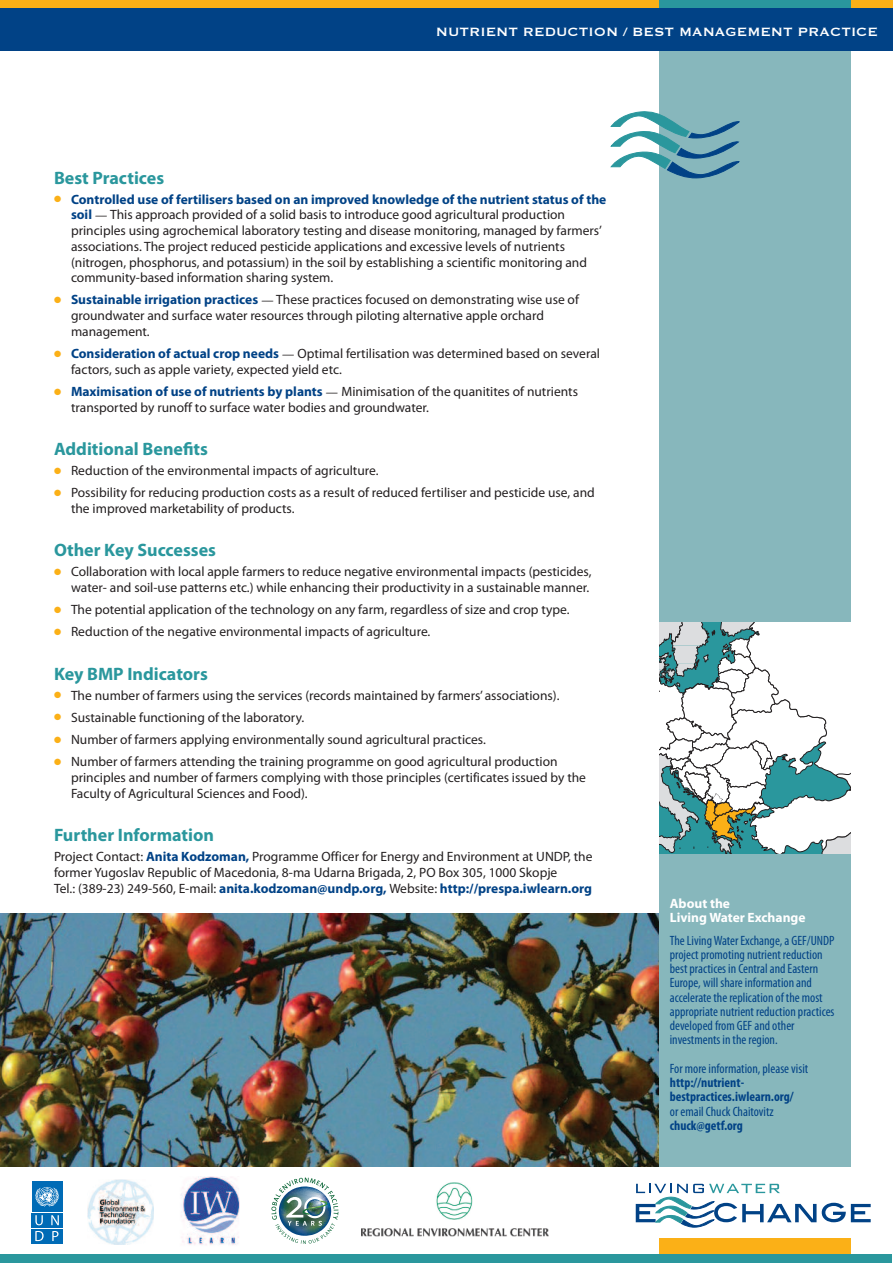
<style>
.page{position:relative;width:893px;height:1263px;background:#fff}
.page>*{position:absolute;margin:0;border:0;box-sizing:border-box;transform-origin:0 0}
.t1{font:700 18px "Myriad Pro";color:#2a979d}
.t2{font:15.75px "Copperplate";color:#fff}
.t3{font:13.5px/15.8px "Myriad Pro";color:#231f20}
.t4{font:condensed 13.5px/14.2px "Myriad Pro";color:#014286}
.t5{font:700 condensed 13.5px/14.2px "Myriad Pro";color:#014286}
.t6{font:700 13.5px/14.2px "Myriad Pro";color:#fff}
.s1{color:#fbb017}
.s2{font-weight:700;color:#014286}
.s3{font-family:"Garamond Premr Pro"}
</style>
<div class="page">
<img style="left:0;top:914px;width:659px;height:253px">
<div style="left:659px;top:48px;width:191px;height:1214px;background:#87b7bc"></div>
<div style="left:0;top:0;width:893px;height:9px;background:#fbb017"></div>
<div style="left:659px;top:0;width:191px;height:9px;background:#2a979d"></div>
<div style="left:659px;top:1236px;width:191px;height:27px;background:#fbb017"></div>
<div style="left:20px;top:1167px;width:859px;height:70px;background:#fff"></div>
<svg style="left:636px;top:1184px;width:180px;height:43px"></svg>
<svg style="left:822px;top:1203px;width:49px;height:19px"></svg>
<div style="left:0;top:9px;width:893px;height:42px;background:#014286"></div>
<svg style="left:610px;top:111px;width:130px;height:67px"></svg>
<div style="left:0;top:1254px;width:892px;height:9px;background:#2a979d"></div>
<svg style="left:659px;top:622px;width:192px;height:231px;background:#c0d4d3"></svg>
<img style="left:271px;top:1177px;width:67px;height:67px">
<div style="left:32px;top:1213px;width:15px;height:15px;background:#006bb6"></div>
<svg style="left:35px;top:1215px;width:8px;height:10px"></svg>
<div style="left:48px;top:1213px;width:15px;height:15px;background:#006bb6"></div>
<svg style="left:51px;top:1215px;width:8px;height:10px"></svg>
<div style="left:48px;top:1228px;width:15px;height:15px;background:#006bb6"></div>
<svg style="left:52px;top:1231px;width:7px;height:10px"></svg>
<div style="left:32px;top:1228px;width:15px;height:15px;background:#006bb6"></div>
<svg style="left:35px;top:1231px;width:9px;height:10px"></svg>
<div style="left:32px;top:1181px;width:31px;height:31px;background:#006bb6"></div>
<svg style="left:35px;top:1187px;width:24px;height:19px"></svg>
<img style="left:361px;top:1183px;width:187px;height:53px">
<img style="left:181px;top:1176px;width:59px;height:69px">
<img style="left:88px;top:1180px;width:66px;height:64px">
<p class="t2" style="left:436px;top:21px;width:444px">NUTRIENT REDUCTION / BEST MANAGEMENT PRACTICE</p>
<h1 class="t1" style="left:54px;top:171px;width:112px">Best Practices</h1>
<p class="t3" style="left:71px;top:192px;width:537px;text-indent:-17px"><span class="s1">●</span> <span class="s2">Controlled use of fertilisers based on an improved knowledge of the nutrient status of the soil</span> <span class="s3">—</span> This approach provided of a solid basis to introduce good agricultural production principles using agrochemical laboratory testing and disease monitoring, managed by farmers’ associations. The project reduced pesticide applications and excessive levels of nutrients (nitrogen, phosphorus, and potassium) in the soil by establishing a scientific monitoring and community-based information sharing system.</p>
<p class="t3" style="left:71px;top:293px;width:509px;text-indent:-17px"><span class="s1">●</span> <span class="s2">Sustainable irrigation practices</span> <span class="s3">—</span> These practices focused on demonstrating wise use of groundwater and surface water resources through piloting alternative apple orchard management.</p>
<p class="t3" style="left:71px;top:347px;width:531px;text-indent:-17px"><span class="s1">●</span> <span class="s2">Consideration of actual crop needs</span> <span class="s3">—</span> Optimal fertilisation was determined based on several factors, such as apple variety, expected yield etc.</p>
<p class="t3" style="left:71px;top:385px;width:509px;text-indent:-17px"><span class="s1">●</span> <span class="s2">Maximisation of use of nutrients by plants</span> <span class="s3">—</span> Minimisation of the quanitites of nutrients transported by runoff to surface water bodies and groundwater.</p>
<h1 class="t1" style="left:54px;top:442px;width:156px">Additional Benefits</h1>
<p class="t3" style="left:54px;top:464px;width:326px"><span class="s1">●</span> Reduction of the environmental impacts of agriculture.</p>
<p class="t3" style="left:71px;top:486px;width:525px;text-indent:-17px"><span class="s1">●</span> Possibility for reducing production costs as a result of reduced fertiliser and pesticide use, and the improved marketability of products.</p>
<h1 class="t1" style="left:54px;top:544px;width:163px">Other Key Successes</h1>
<p class="t3" style="left:54px;top:565px;width:539px;text-align:right"><span class="s1">●</span> Collaboration with local apple farmers to reduce negative environmental impacts (pesticides, water- and soil-use patterns etc.) while enhancing their productivity in a sustainable manner.</p>
<p class="t3" style="left:54px;top:603px;width:517px"><span class="s1">●</span> The potential application of the technology on any farm, regardless of size and crop type.</p>
<p class="t3" style="left:54px;top:625px;width:378px"><span class="s1">●</span> Reduction of the negative environmental impacts of agriculture.</p>
<h1 class="t1" style="left:54px;top:667px;width:155px">Key BMP Indicators</h1>
<p class="t3" style="left:54px;top:688px;width:507px"><span class="s1">●</span> The number of farmers using the services (records maintained by farmers’ associations).</p>
<p class="t3" style="left:54px;top:711px;width:252px"><span class="s1">●</span> Sustainable functioning of the laboratory.</p>
<p class="t3" style="left:54px;top:733px;width:433px"><span class="s1">●</span> Number of farmers applying environmentally sound agricultural practices.</p>
<p class="t3" style="left:71px;top:755px;width:516px;text-indent:-17px"><span class="s1">●</span> Number of farmers attending the training programme on good agricultural production principles and number of farmers complying with those principles (certificates issued by the<br>Faculty of Agricultural Sciences and Food).</p>
<h1 class="t1" style="left:54px;top:828px;width:162px">Further Information</h1>
<p class="t3" style="left:54px;top:850px;width:540px">Project Contact: <span class="s2">Anita Kodzoman,</span> Programme Officer for Energy and Environment at UNDP, the former Yugoslav Republic of Macedonia, 8-ma Udarna Brigada, 2, PO Box 305, 1000 Skopje<br>Tel.: (389-23) 249-560, E-mail: <span class="s2">anita.kodzoman@undp.org,</span> Website: <span class="s2">http://prespa.iwlearn.org</span></p>
<p class="t6" style="left:670px;top:897px;width:137px">About the<br>Living Water Exchange</p>
<p class="t4" style="left:670px;top:934px;width:166px">The LivingWater Exchange, a GEF/UNDP project promoting nutrient reduction best practices in Central and Eastern Europe, will share information and accelerate the replication of the most appropriate nutrient reduction practices developed from GEF and other investments in the region.</p>
<p class="t4" style="left:670px;top:1062px;width:140px">For more information, please visit</p>
<p class="t5" style="left:670px;top:1077px;width:125px">http://nutrient&shy;bestpractices.iwlearn.org/</p>
<p class="t4" style="left:670px;top:1105px;width:105px">or email Chuck Chaitovitz</p>
<p class="t5" style="left:670px;top:1119px;width:75px">chuck@getf.org</p>
</div>
